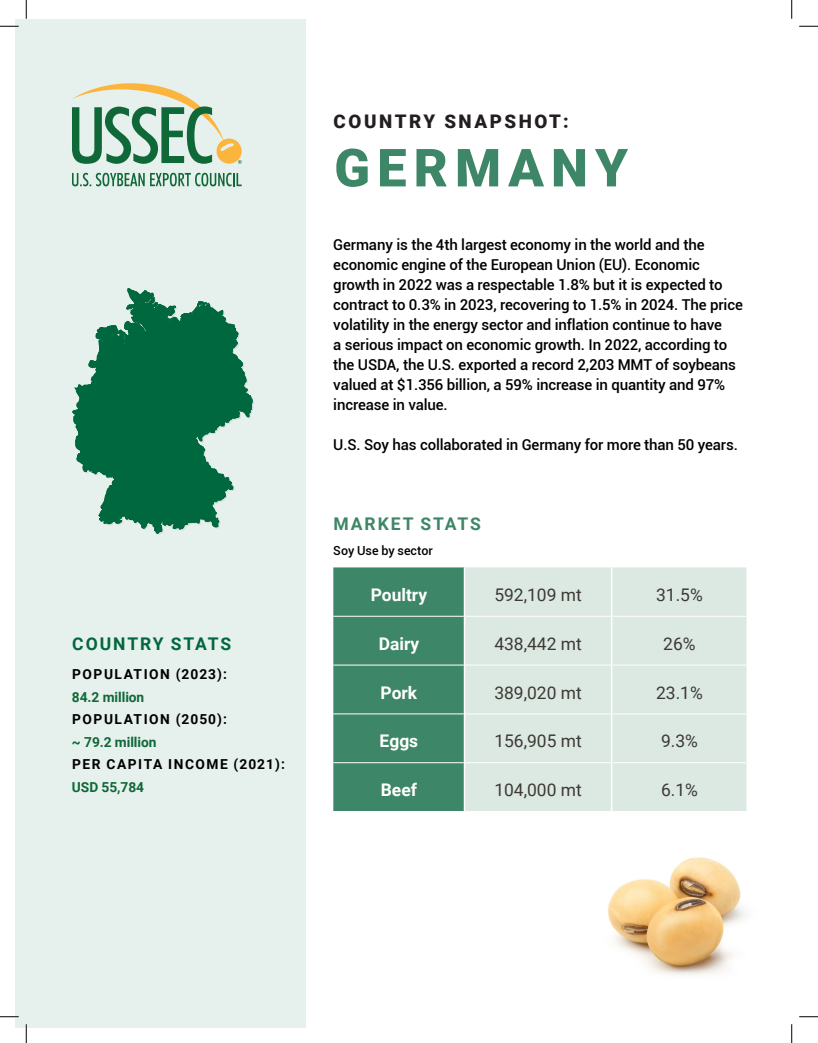
<style>
.page{position:relative;width:818px;height:1043px;background:#fff}
.page>*{position:absolute;margin:0;border:0;box-sizing:border-box;transform-origin:0 0}
.t1{font:900 52.5px "Roboto";letter-spacing:.135em;color:#3d8667}
.t2{font:900 18.75px "Roboto";letter-spacing:.135em;color:#231f20}
.t3{font:700 17.5px "Roboto";letter-spacing:.11em;color:#00673e}
.t4{font:700 17.5px "Roboto";letter-spacing:.11em;color:#3d8667}
.t5{font:17.38px "Roboto";color:#3d3934}
.t6{font:700 17.38px "Roboto";color:#fff}
.t7{font:500 15px/20px "Roboto";letter-spacing:-.01em;color:#000}
.t8{font:700 13.75px/22.5px "Roboto";letter-spacing:.075em;color:#000}
.t9{font:700 13.75px/22.5px "Roboto";letter-spacing:.11em;color:#000}
.t10{font:500 12.5px "Roboto";color:#000}
.s1{color:#0f6838}
</style>
<div class="page">
<div style="left:15px;top:19px;width:290px;height:1008px;background:#e6f0ec"></div>
<svg style="left:72px;top:173px;width:170px;height:13px"></svg>
<svg style="left:72px;top:83px;width:170px;height:81px"></svg>
<div style="left:333px;top:567px;width:130px;height:244px;background:#3d8667"></div>
<div style="left:465px;top:567px;width:281px;height:244px;background:#dce8e2"></div>
<hr style="left:333px;top:616px;width:130px;height:1px;background:#fff">
<hr style="left:465px;top:616px;width:145px;height:1px;background:#fff">
<hr style="left:612px;top:616px;width:134px;height:1px;background:#fff">
<hr style="left:333px;top:664px;width:130px;height:1px;background:#fff">
<hr style="left:465px;top:664px;width:145px;height:1px;background:#fff">
<hr style="left:612px;top:664px;width:134px;height:1px;background:#fff">
<hr style="left:333px;top:713px;width:130px;height:1px;background:#fff">
<hr style="left:465px;top:713px;width:145px;height:1px;background:#fff">
<hr style="left:612px;top:713px;width:134px;height:1px;background:#fff">
<hr style="left:333px;top:762px;width:130px;height:1px;background:#fff">
<hr style="left:465px;top:762px;width:145px;height:1px;background:#fff">
<hr style="left:612px;top:762px;width:134px;height:1px;background:#fff">
<hr style="left:610px;top:567px;width:2px;height:49px;background:#fff">
<hr style="left:610px;top:616px;width:2px;height:49px;background:#fff">
<hr style="left:610px;top:665px;width:2px;height:49px;background:#fff">
<hr style="left:610px;top:714px;width:2px;height:48px;background:#fff">
<hr style="left:610px;top:762px;width:2px;height:49px;background:#fff">
<svg style="left:72px;top:288px;width:182px;height:247px"></svg>
<img style="left:608px;top:857px;width:138px;height:118px">
<svg style="left:0;top:25px;width:19px;height:2px"></svg>
<svg style="left:799px;top:25px;width:19px;height:2px"></svg>
<svg style="left:0;top:1016px;width:19px;height:1px"></svg>
<svg style="left:799px;top:1016px;width:19px;height:1px"></svg>
<svg style="left:25px;top:0;width:2px;height:19px"></svg>
<svg style="left:25px;top:1024px;width:2px;height:18px"></svg>
<svg style="left:791px;top:0;width:1px;height:19px"></svg>
<svg style="left:791px;top:1024px;width:1px;height:18px"></svg>
<p class="t3" style="left:72px;top:631px;width:160px">COUNTRY STATS</p>
<p class="t8" style="left:72px;top:662px;width:156px">POPULATION (2023):<br><span class="s1">84.2 million</span></p>
<p class="t8" style="left:72px;top:707px;width:156px">POPULATION (2050): <span class="s1">~ 79.2 million</span></p>
<p class="t9" style="left:72px;top:752px;width:214px">PER CAPITA INCOME (2021):<br><span class="s1">USD 55,784</span></p>
<p class="t2" style="left:333px;top:108px;width:237px">COUNTRY SNAPSHOT:</p>
<p class="t1" style="left:334px;top:131px;width:295px">GERMANY</p>
<p class="t7" style="left:333px;top:234px;width:411px">Germany is the 4th largest economy in the world and the economic engine of the European Union (EU). Economic growth in 2022 was a respectable 1.8% but it is expected to contract to 0.3% in 2023, recovering to 1.5% in 2024. The price volatility in the energy sector and inflation continue to have<br>a serious impact on economic growth. In 2022, according to the USDA, the U.S. exported a record 2,203 MMT of soybeans valued at $1.356 billion, a 59% increase in quantity and 97% increase in value.</p>
<p class="t7" style="left:333px;top:434px;width:406px">U.S. Soy has collaborated in Germany for more than 50 years.</p>
<p class="t4" style="left:333px;top:512px;width:149px">MARKET STATS</p>
<p class="t10" style="left:333px;top:542px;width:101px">Soy Use by sector</p>
<p class="t6" style="left:371px;top:582px;width:58px">Poultry</p>
<p class="t5" style="left:494px;top:582px;width:89px">592,109 mt</p>
<p class="t5" style="left:656px;top:582px;width:48px">31.5%</p>
<p class="t6" style="left:379px;top:631px;width:42px">Dairy</p>
<p class="t5" style="left:494px;top:631px;width:89px">438,442 mt</p>
<p class="t5" style="left:663px;top:631px;width:34px">26%</p>
<p class="t6" style="left:380px;top:680px;width:38px">Pork</p>
<p class="t5" style="left:494px;top:680px;width:89px">389,020 mt</p>
<p class="t5" style="left:656px;top:680px;width:48px">23.1%</p>
<p class="t6" style="left:379px;top:729px;width:40px">Eggs</p>
<p class="t5" style="left:494px;top:729px;width:89px">156,905 mt</p>
<p class="t5" style="left:661px;top:729px;width:38px">9.3%</p>
<p class="t6" style="left:381px;top:778px;width:38px">Beef</p>
<p class="t5" style="left:494px;top:778px;width:89px">104,000 mt</p>
<p class="t5" style="left:661px;top:778px;width:38px">6.1%</p>
</div>
